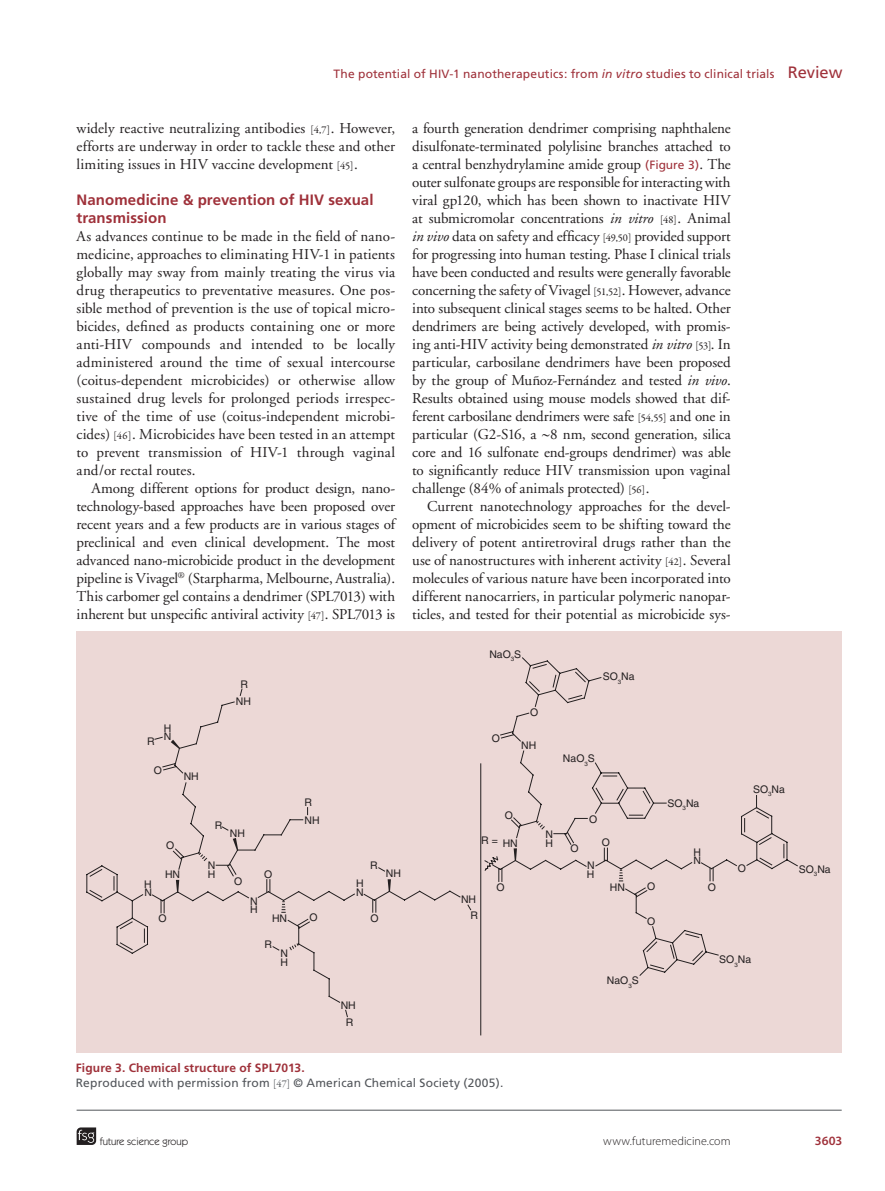
<style>
.page{position:relative;width:885px;height:1191px;background:#fff}
.page>*{position:absolute;margin:0;border:0;box-sizing:border-box;transform-origin:0 0}
.t1{font:15px/18px "Adobe Garamond";color:#231f20;text-align:justify}
.t2{font:700 15px/18px "Frutiger";letter-spacing:.005em;color:#9f313a}
.t3{font:600 12.75px "Myriad Pro";color:#9f313a}
.t4{font:12px/15px "Frutiger";letter-spacing:.015em;color:#52555a}
.t5{font:12px "Frutiger";letter-spacing:.01em;color:#9f313a}
.t6{font:300 12px "Myriad Pro";letter-spacing:.005em;color:#231f20}
.t7{font:10.5px/8.7px "Helvetica LT Std";color:#231f20}
.t8{font:10.5px "Itc Kabel";color:#231f20}
.s1{font-style:italic}
.s2{font-size:16.5px}
.s3{font-family:"Garamond Premr Pro";font-size:10.5px}
.s4{font-family:"Frutiger";font-size:12px;color:#9f313a}
.s5{font-weight:700;color:#9f313a}
</style>
<div class="page">
<div style="left:76px;top:631px;width:765px;height:421px;background:#ecd8d6"></div>
<svg style="left:86px;top:688px;width:157px;height:265px"></svg>
<svg style="left:480px;top:657px;width:318px;height:378px"></svg>
<svg style="left:552px;top:674px;width:4px;height:14px"></svg>
<svg style="left:131px;top:736px;width:626px;height:281px"></svg>
<svg style="left:77px;top:1127px;width:19px;height:18px"></svg>
<hr style="left:77px;top:1109px;width:764px;height:1px;background:#52555a">
<p class="t5" style="left:333px;top:67px;width:510px">The potential of HIV-1 nanotherapeutics: from <span class="s1">in vitro</span> studies to clinical trials <span class="s2">Review</span></p>
<p class="t1" style="left:77px;top:119px;width:320px">widely reactive neutralizing antibodies <span class="s3">[4,7]</span>. However, efforts are underway in order to tackle these and other limiting issues in HIV vaccine development <span class="s3">[45]</span>.</p>
<p class="t2" style="left:77px;top:190px;width:298px">Nanomedicine &amp; prevention of HIV sexual transmission</p>
<p class="t1" style="left:77px;top:227px;width:320px">As advances continue to be made in the field of nano&shy;medicine, approaches to eliminating HIV-1 in patients globally may sway from mainly treating the virus via drug therapeutics to preventative measures. One pos&shy;sible method of prevention is the use of topical micro&shy;bicides, defined as products containing one or more anti-HIV compounds and intended to be locally administered around the time of sexual intercourse (coitus-dependent microbicides) or otherwise allow sustained drug levels for prolonged periods irrespec&shy;tive of the time of use (coitus-independent microbi&shy;cides) <span class="s3">[46]</span>. Microbicides have been tested in an attempt to prevent transmission of HIV-1 through vaginal and/or rectal routes.</p>
<p class="t1" style="left:77px;top:479px;width:320px;text-indent:15px">Among different options for product design, nano&shy;technology-based approaches have been proposed over recent years and a few products are in various stages of preclinical and even clinical development. The most advanced nano-microbicide product in the development pipeline is Vivagel<sup>®</sup> (Starpharma, Melbourne, Australia).<br>This carbomer gel contains a dendrimer (SPL7013) with inherent but unspecific antiviral activity <span class="s3">[47]</span>. SPL7013 is</p>
<p class="t7" style="left:240px;top:680px;width:9px">R</p>
<p class="t7" style="left:147px;top:736px;width:9px">R</p>
<p class="t7" style="left:164px;top:723px;width:9px">H</p>
<p class="t7" style="left:164px;top:732px;width:9px">N</p>
<p class="t7" style="left:154px;top:766px;width:10px">O</p>
<p class="t7" style="left:184px;top:772px;width:17px">NH</p>
<p class="t7" style="left:236px;top:697px;width:17px">NH</p>
<p class="t1" style="left:412px;top:119px;width:320px">a fourth generation dendrimer comprising naphthalene disulfonate-terminated polylisine branches attached to a central benzhydrylamine amide group <span class="s4">(Figure 3)</span>. The outer sulfonate groups are responsible for interacting with viral gp120, which has been shown to inactivate HIV at submicromolar concentrations <span class="s1">in vitro</span> <span class="s3">[48]</span>. Animal <span class="s1">in vivo</span> data on safety and efficacy <span class="s3">[49,50]</span> provided support for progressing into human testing. Phase I clinical trials have been conducted and results were generally favorable concerning the safety of Vivagel <span class="s3">[51,52]</span>. However, advance into subsequent clinical stages seems to be halted. Other dendrimers are being actively developed, with promis&shy;ing anti-HIV activity being demonstrated <span class="s1">in vitro</span> <span class="s3">[53]</span>. In particular, carbosilane dendrimers have been proposed by the group of Muñoz-Fernández and tested <span class="s1">in vivo</span>.<br>Results obtained using mouse models showed that dif&shy;ferent carbosilane dendrimers were safe <span class="s3">[54,55]</span> and one in particular (G2-S16, a ∼8 nm, second generation, silica core and 16 sulfonate end-groups dendrimer) was able to significantly reduce HIV transmission upon vaginal challenge (84% of animals protected) <span class="s3">[56]</span>.</p>
<p class="t1" style="left:412px;top:497px;width:320px;text-indent:15px">Current nanotechnology approaches for the devel&shy;opment of microbicides seem to be shifting toward the delivery of potent antiretroviral drugs rather than the use of nanostructures with inherent activity <span class="s3">[42]</span>. Several molecules of various nature have been incorporated into different nanocarriers, in particular polymeric nanopar&shy;ticles, and tested for their potential as microbicide sys-</p>
<p class="t7" style="left:489px;top:649px;width:33px">NaO<sub>3</sub>S</p>
<p class="t7" style="left:530px;top:707px;width:10px">O</p>
<p class="t7" style="left:492px;top:734px;width:10px">O</p>
<p class="t7" style="left:521px;top:740px;width:17px">NH</p>
<p class="t7" style="left:602px;top:672px;width:33px">SO<sub>3</sub>Na</p>
<p class="t7" style="left:563px;top:754px;width:33px">NaO<sub>3</sub>S</p>
<p class="t7" style="left:753px;top:784px;width:33px">SO<sub>3</sub>Na</p>
<p class="t7" style="left:304px;top:798px;width:9px">R</p>
<p class="t7" style="left:667px;top:798px;width:33px">SO<sub>3</sub>Na</p>
<p class="t7" style="left:504px;top:810px;width:10px">O</p>
<p class="t7" style="left:589px;top:814px;width:10px">O</p>
<p class="t7" style="left:304px;top:816px;width:17px">NH</p>
<p class="t7" style="left:215px;top:820px;width:9px">R</p>
<p class="t7" style="left:230px;top:829px;width:17px">NH</p>
<p class="t7" style="left:545px;top:829px;width:9px">N<br>H</p>
<p class="t7" style="left:481px;top:837px;width:38px">R = HN</p>
<p class="t7" style="left:601px;top:838px;width:10px">O</p>
<p class="t7" style="left:166px;top:841px;width:10px">O</p>
<p class="t7" style="left:570px;top:844px;width:10px">O</p>
<p class="t7" style="left:693px;top:847px;width:9px">H</p>
<p class="t7" style="left:693px;top:856px;width:9px">N</p>
<p class="t7" style="left:370px;top:860px;width:9px">R</p>
<p class="t7" style="left:208px;top:861px;width:9px">N<br>H</p>
<p class="t7" style="left:165px;top:870px;width:17px">HN</p>
<p class="t7" style="left:587px;top:861px;width:9px">N<br>H</p>
<p class="t7" style="left:737px;top:864px;width:10px">O</p>
<p class="t7" style="left:386px;top:869px;width:17px">NH</p>
<p class="t7" style="left:264px;top:869px;width:10px">O</p>
<p class="t7" style="left:234px;top:876px;width:10px">O</p>
<p class="t7" style="left:356px;top:879px;width:9px">H</p>
<p class="t7" style="left:144px;top:879px;width:9px">H</p>
<p class="t7" style="left:647px;top:882px;width:10px">O</p>
<p class="t7" style="left:609px;top:882px;width:17px">HN</p>
<p class="t7" style="left:707px;top:882px;width:10px">O</p>
<p class="t7" style="left:647px;top:916px;width:10px">O</p>
<p class="t7" style="left:496px;top:883px;width:10px">O</p>
<p class="t7" style="left:356px;top:887px;width:9px">N</p>
<p class="t7" style="left:144px;top:888px;width:9px">N</p>
<p class="t7" style="left:461px;top:895px;width:17px">NH</p>
<p class="t7" style="left:250px;top:896px;width:9px">N<br>H</p>
<p class="t7" style="left:470px;top:911px;width:9px">R</p>
<p class="t7" style="left:272px;top:913px;width:17px">HN</p>
<p class="t7" style="left:309px;top:913px;width:10px">O</p>
<p class="t7" style="left:280px;top:948px;width:9px">N<br>H</p>
<p class="t7" style="left:370px;top:913px;width:10px">O</p>
<p class="t7" style="left:159px;top:914px;width:10px">O</p>
<p class="t7" style="left:264px;top:940px;width:9px">R</p>
<p class="t7" style="left:719px;top:955px;width:33px">SO<sub>3</sub>Na</p>
<p class="t7" style="left:341px;top:996px;width:17px;line-height:17.5px;text-align:center">NH<br>R</p>
<p class="t7" style="left:607px;top:976px;width:33px">NaO<sub>3</sub>S</p>
<p class="t7" style="left:798px;top:865px;width:33px">SO<sub>3</sub>Na</p>
<p class="t4" style="left:76px;top:1060px;width:429px"><span class="s5">Figure 3. Chemical structure of SPL7013.<br></span>Reproduced with permission from <span class="s3">[47]</span> © American Chemical Society (2005).</p>
<p class="t8" style="left:100px;top:1135px;width:90px">future science group</p>
<p class="t6" style="left:603px;top:1134px;width:129px">www.futuremedicine.com</p>
<p class="t3" style="left:814px;top:1132px;width:29px">3603</p>
</div>
